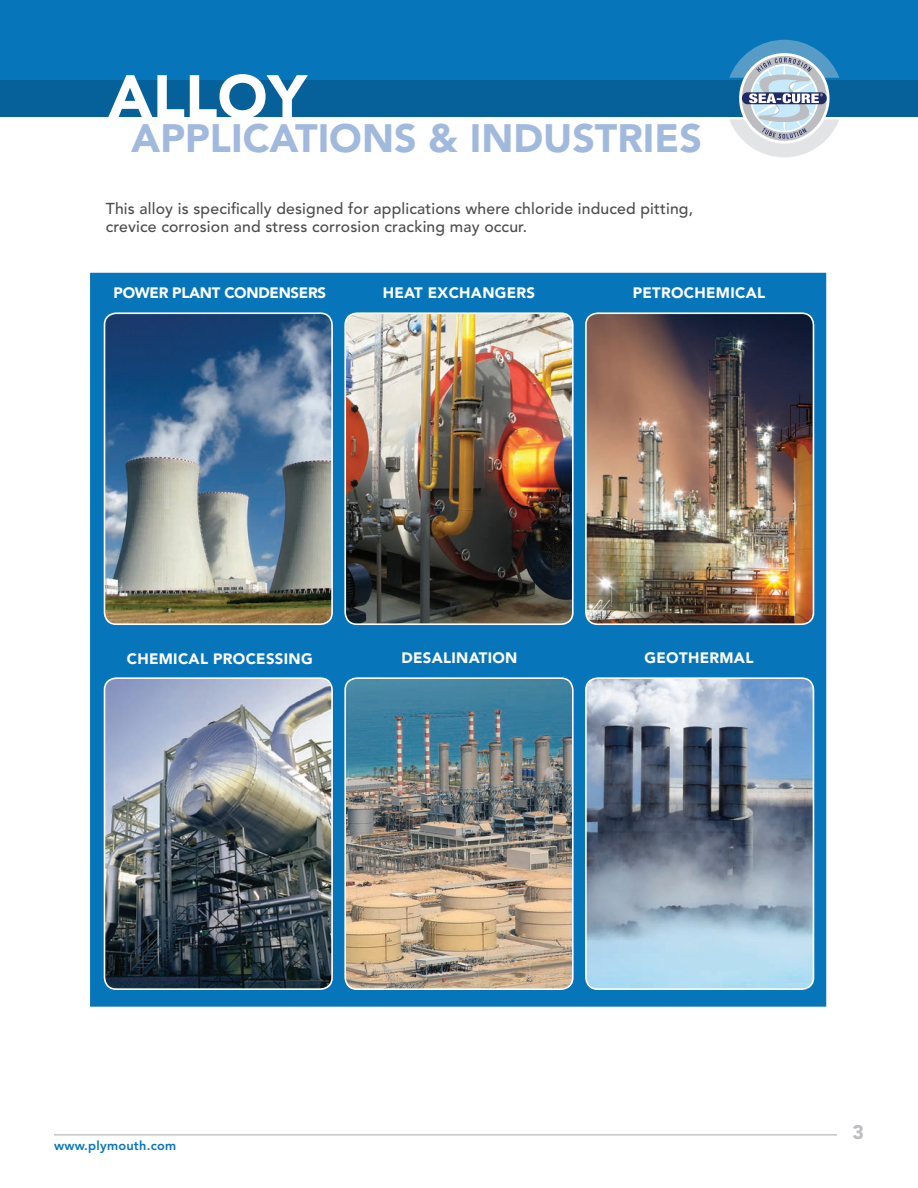
<style>
.page{position:relative;width:918px;height:1188px;background:#fff}
.page>*{position:absolute;margin:0;border:0;box-sizing:border-box;transform-origin:0 0}
.t1{font:900 60.3px "Avenir LT Std";color:#fff}
.t2{font:900 39.3px "Avenir LT Std";color:#a2b9de}
.t3{font:900 19.5px "Avenir LT Std";color:#bcbdc0}
.t4{font:500 15.75px/18px "Avenir LT Std";letter-spacing:.01em;color:#4b4c4d}
.t5{font:900 15px "Avenir LT Std";letter-spacing:.02em;color:#fff}
.t6{font:900 15px "Avenir LT Std";letter-spacing:-.02em;color:#fff}
.t7{font:800 12.75px "Avenir LT Std";letter-spacing:.02em;color:#0775ba}
</style>
<div class="page">
<hr style="left:54px;top:1135px;width:783px;height:1px;background:#a8a9ad">
<div style="left:90px;top:273px;width:736px;height:734px;background:#0775ba"></div>
<img style="left:105px;top:678px;width:227px;height:311px">
<div style="left:104px;top:677px;width:229px;height:313px;border:2px solid #fff;border-radius:12px"></div>
<img style="left:345px;top:678px;width:228px;height:311px">
<div style="left:344px;top:677px;width:230px;height:313px;border:2px solid #fff;border-radius:12px"></div>
<img style="left:586px;top:678px;width:227px;height:311px">
<div style="left:585px;top:677px;width:229px;height:313px;border:2px solid #fff;border-radius:12px"></div>
<img style="left:105px;top:313px;width:227px;height:311px">
<div style="left:104px;top:312px;width:229px;height:313px;border:2px solid #fff;border-radius:12px"></div>
<img style="left:345px;top:313px;width:228px;height:311px">
<div style="left:344px;top:312px;width:230px;height:313px;border:2px solid #fff;border-radius:12px"></div>
<img style="left:586px;top:313px;width:227px;height:311px">
<div style="left:585px;top:312px;width:229px;height:313px;border:2px solid #fff;border-radius:12px"></div>
<div style="left:0;top:0;width:918px;height:117px;background:#0775ba"></div>
<div style="left:0;top:80px;width:918px;height:37px;background:#06619b"></div>
<svg style="left:729px;top:40px;width:110px;height:117px"></svg>
<h1 class="t1" style="left:108px;top:60px;width:200px">ALLOY</h1>
<h2 class="t2" style="left:131px;top:114px;width:572px">APPLICATIONS &amp; INDUSTRIES</h2>
<p class="t4" style="left:106px;top:200px;width:589px">This alloy is specifically designed for applications where chloride induced pitting, crevice corrosion and stress corrosion cracking may occur.</p>
<p class="t6" style="left:114px;top:284px;width:214px">POWER PLANT CONDENSERS</p>
<p class="t5" style="left:383px;top:284px;width:154px">HEAT EXCHANGERS</p>
<p class="t5" style="left:633px;top:284px;width:134px">PETROCHEMICAL</p>
<p class="t5" style="left:127px;top:650px;width:187px">CHEMICAL PROCESSING</p>
<p class="t5" style="left:401px;top:649px;width:118px">DESALINATION</p>
<p class="t5" style="left:645px;top:649px;width:110px">GEOTHERMAL</p>
<p class="t7" style="left:54px;top:1138px;width:124px">www.plymouth.com</p>
<p class="t3" style="left:852px;top:1121px;width:13px">3</p>
</div>
